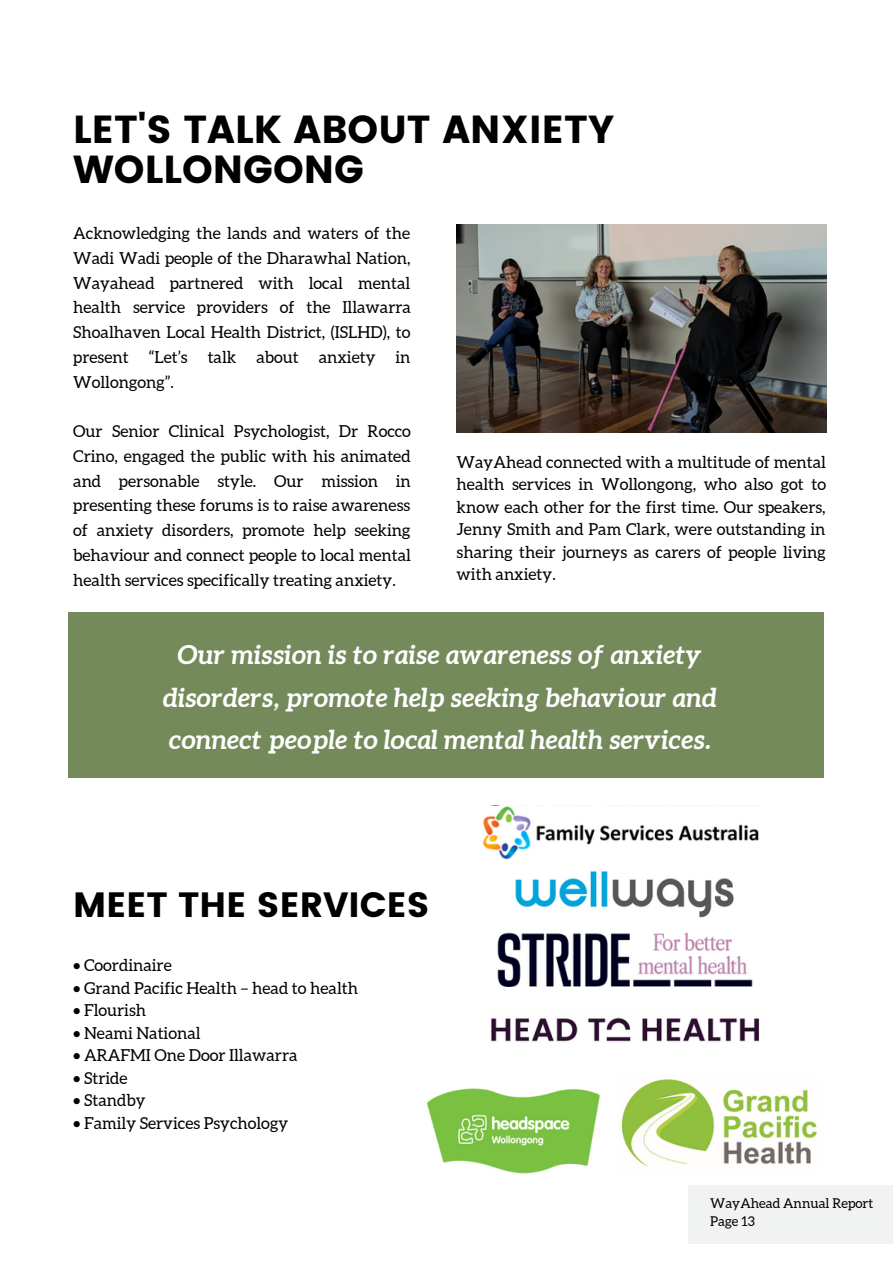
<style>
.page{position:relative;width:893px;height:1264px;background:#fff}
.page>*{position:absolute;margin:0;border:0;box-sizing:border-box;transform-origin:0 0}
.t1{font:39px/40.5px "Poppins";color:#000}
.t2{font:35.1px "Poppins";color:#000}
.t3{font:italic 700 26.25px/42.8px "Aleo";color:#fff;text-align:center}
.t4{font:16.5px/24.8px "Aleo";color:#000;text-align:justify}
.t5{font:13.5px/18px "Aleo";color:#000}
</style>
<div class="page">
<img style="left:427px;top:1088px;width:173px;height:86px">
<img style="left:497px;top:932px;width:256px;height:54px">
<img style="left:456px;top:224px;width:370px;height:208px">
<div style="left:68px;top:612px;width:756px;height:165px;background:#748a5a"></div>
<img style="left:482px;top:805px;width:277px;height:54px">
<img style="left:515px;top:871px;width:219px;height:47px">
<img style="left:621px;top:1079px;width:196px;height:88px">
<img style="left:491px;top:1017px;width:269px;height:25px">
<div style="left:688px;top:1184px;width:204px;height:58px;background:#f1f2f2"></div>
<h1 class="t1" style="left:73px;top:109px;width:543px">LET'S TALK ABOUT ANXIETY<br>WOLLONGONG</h1>
<p class="t4" style="left:73px;top:221px;width:339px">Acknowledging the lands and waters of the Wadi Wadi people of the Dharawhal Nation, Wayahead partnered with local mental health service providers of the Illawarra Shoalhaven Local Health District, (ISLHD), to present “Let’s talk about anxiety in Wollongong”.</p>
<p class="t4" style="left:73px;top:419px;width:339px">Our Senior Clinical Psychologist, Dr Rocco Crino, engaged the public with his animated and personable style. Our mission in presenting these forums is to raise awareness of anxiety disorders, promote help seeking behaviour and connect people to local mental health services specifically treating anxiety.</p>
<p class="t4" style="left:456px;top:450px;width:371px;line-height:22.5px">WayAhead connected with a multitude of mental health services in Wollongong, who also got to know each other for the first time. Our speakers, Jenny Smith and Pam Clark, were outstanding in sharing their journeys as carers of people living with anxiety.</p>
<h3 class="t3" style="left:163px;top:632px;width:555px">Our mission is to raise awareness of anxiety disorders, promote help seeking behaviour and connect people to local mental health services.</h3>
<h2 class="t2" style="left:73px;top:884px;width:357px">MEET THE SERVICES</h2>
<p class="t4" style="left:73px;top:952px;width:100px">• Coordinaire</p>
<p class="t4" style="left:73px;top:975px;width:286px">• Grand Pacific Health – head to health</p>
<p class="t4" style="left:73px;top:997px;width:74px">• Flourish</p>
<p class="t4" style="left:73px;top:1020px;width:129px">• Neami National</p>
<p class="t4" style="left:73px;top:1042px;width:226px">• ARAFMI One Door Illawarra</p>
<p class="t4" style="left:73px;top:1065px;width:56px">• Stride</p>
<p class="t4" style="left:73px;top:1087px;width:74px">• Standby</p>
<p class="t4" style="left:73px;top:1110px;width:216px">• Family Services Psychology</p>
<p class="t5" style="left:710px;top:1194px;width:164px">WayAhead Annual Report<br>Page 13</p>
</div>
